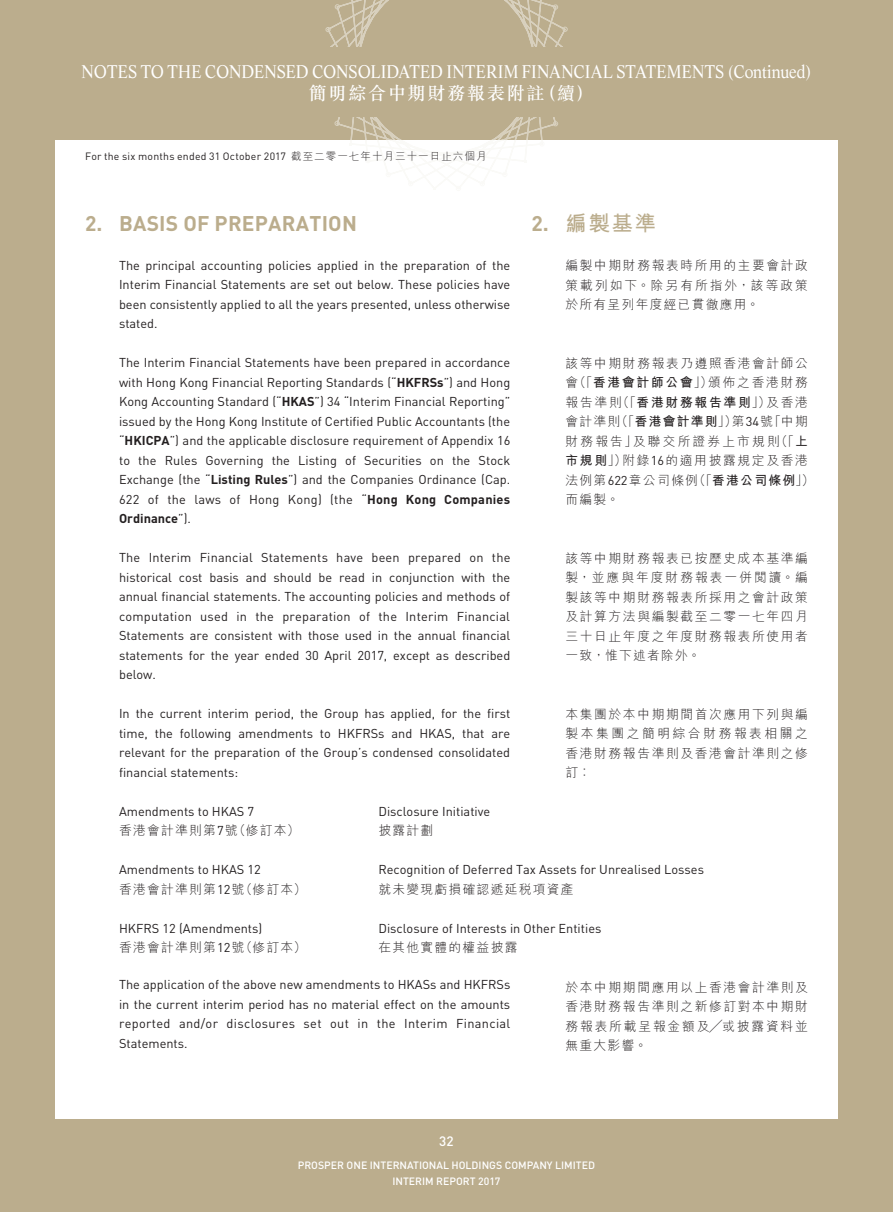
<style>
.page{position:relative;width:893px;height:1212px;background:#bbad8d}
.page>*{position:absolute;margin:0;border:0;box-sizing:border-box;transform-origin:0 0}
.t1{font:700 21px "DIN Pro";letter-spacing:.01em;color:#bbad8d}
.t2{font:700 21px "M Hei HK";color:#bbad8d}
.t3{font:18px "Life LT Std";color:#fff;scale:.9 1}
.t4{font:500 18px "M Sung HK";letter-spacing:.1em;color:#fff}
.t5{font:500 13.5px "DIN Pro";color:#fff}
.t6{font:12.75px/19.5px "DIN Pro";color:#231f20;text-align:justify}
.t7{font:300 12.75px/19.5px "M Hei HK";letter-spacing:.125em;color:#231f20;text-align:justify}
.t8{font:300 12.75px "M Hei HK";letter-spacing:.1em;color:#231f20}
.t9{font:500 10.5px/15.8px "DIN Pro";color:#fff;text-align:center}
.t10{font:10.5px "DIN Pro";letter-spacing:.02em;color:#231f20}
.s1{font-family:"M Hei HK";font-weight:300}
.s2{font-family:"DIN Pro"}
.s3{font-weight:700}
.s4{font-family:"DIN Pro";font-weight:400}
</style>
<div class="page">
<div style="left:55px;top:140px;width:783px;height:978px;background:#fff"></div>
<svg style="left:321px;top:0;width:251px;height:140px"></svg>
<div style="left:54px;top:47px;width:785px;height:69px;background:#bbad8d"></div>
<h2 class="t3" style="left:82px;top:61px;width:812px">NOTES TO THE CONDENSED CONSOLIDATED INTERIM FINANCIAL STATEMENTS (Continued)</h2>
<h2 class="t4" style="left:309px;top:81px;width:286px">簡明綜合中期財務報表附註 （續）</h2>
<p class="t10" style="left:85px;top:149px;width:403px">For the six months ended 31 October 2017 <span class="s1">截至二零一七年十月三十一日止六個月</span></p>
<h1 class="t2" style="left:531px;top:208px;width:126px"><span class="s2">2.</span> 編製基準</h1>
<p class="t7" style="left:566px;top:256px;width:244px">編製中期財務報表時所用的主要會計政策載列如下。除另有所指外，該等政策於所有呈列年度經已貫徹應用。</p>
<h1 class="t1" style="left:85px;top:209px;width:273px">2. BASIS OF PREPARATION</h1>
<p class="t6" style="left:119px;top:255px;width:393px">The principal accounting policies applied in the preparation of the Interim Financial Statements are set out below. These policies have been consistently applied to all the years presented, unless otherwise stated.</p>
<p class="t6" style="left:119px;top:352px;width:393px">The Interim Financial Statements have been prepared in accordance with Hong Kong Financial Reporting Standards (“<span class="s3">HKFRSs</span>”) and Hong Kong Accounting Standard (“<span class="s3">HKAS</span>”) 34 “Interim Financial Reporting” issued by the Hong Kong Institute of Certified Public Accountants (the “<span class="s3">HKICPA</span>”) and the applicable disclosure requirement of Appendix 16 to the Rules Governing the Listing of Securities on the Stock Exchange (the “<span class="s3">Listing Rules</span>”) and the Companies Ordinance (Cap.<br>622 of the laws of Hong Kong) (the “<span class="s3">Hong Kong Companies Ordinance</span>”).</p>
<p class="t6" style="left:119px;top:547px;width:393px">The Interim Financial Statements have been prepared on the historical cost basis and should be read in conjunction with the annual financial statements. The accounting policies and methods of computation used in the preparation of the Interim Financial Statements are consistent with those used in the annual financial statements for the year ended 30 April 2017, except as described below.</p>
<p class="t6" style="left:119px;top:703px;width:393px">In the current interim period, the Group has applied, for the first time, the following amendments to HKFRSs and HKAS, that are relevant for the preparation of the Group’s condensed consolidated financial statements:</p>
<p class="t6" style="left:119px;top:801px;width:137px">Amendments to HKAS 7</p>
<p class="t6" style="left:378px;top:801px;width:113px">Disclosure Initiative</p>
<p class="t8" style="left:119px;top:824px;width:182px">香港會計準則第<span class="s4">7</span>號（修訂本）</p>
<p class="t7" style="left:378px;top:821px;width:56px">披露計劃</p>
<p class="t6" style="left:119px;top:859px;width:143px">Amendments to HKAS 12</p>
<p class="t6" style="left:378px;top:859px;width:327px">Recognition of Deferred Tax Assets for Unrealised Losses</p>
<p class="t8" style="left:119px;top:882px;width:189px">香港會計準則第<span class="s4">12</span>號（修訂本）</p>
<p class="t8" style="left:378px;top:882px;width:197px">就未變現虧損確認遞延稅項資產</p>
<p class="t6" style="left:119px;top:918px;width:145px">HKFRS 12 (Amendments)</p>
<p class="t6" style="left:378px;top:918px;width:224px">Disclosure of Interests in Other Entities</p>
<p class="t8" style="left:119px;top:941px;width:189px">香港會計準則第<span class="s4">12</span>號（修訂本）</p>
<p class="t8" style="left:378px;top:941px;width:140px">在其他實體的權益披露</p>
<p class="t6" style="left:119px;top:974px;width:393px">The application of the above new amendments to HKASs and HKFRSs in the current interim period has no material effect on the amounts reported and/or disclosures set out in the Interim Financial Statements.</p>
<p class="t7" style="left:565px;top:353px;width:250px;text-align:left">該等中期財務報表乃遵照香港會計師公會（「<span class="s3">香港會計師公會</span>」）頒佈之香港財務報告準則（「<span class="s3">香港財務報告準則</span>」）及香港會計準則（「<span class="s3">香港會計準則</span>」）第<span class="s4">34</span>號「中期財務報告」及聯交所證券上市規則（「<span class="s3">上市規則</span>」）附錄<span class="s4">16</span>的適用披露規定及香港法例第<span class="s4">622</span>章公司條例（「<span class="s3">香港公司條例</span>」）而編製。</p>
<p class="t7" style="left:566px;top:548px;width:244px">該等中期財務報表已按歷史成本基準編製，並應與年度財務報表一併閱讀。編製該等中期財務報表所採用之會計政策及計算方法與編製截至二零一七年四月三十日止年度之年度財務報表所使用者一致，惟下述者除外。</p>
<p class="t7" style="left:566px;top:704px;width:244px">本集團於本中期期間首次應用下列與編製本集團之簡明綜合財務報表相關之香港財務報告準則及香港會計準則之修訂︰</p>
<p class="t7" style="left:566px;top:977px;width:244px">於本中期期間應用以上香港會計準則及香港財務報告準則之新修訂對本中期財務報表所載呈報金額及╱或披露資料並無重大影響。</p>
<p class="t5" style="left:439px;top:1132px;width:16px">32</p>
<p class="t9" style="left:298px;top:1157px;width:299px">PROSPER ONE INTERNATIONAL HOLDINGS COMPANY LIMITED<br>INTERIM REPORT 2017</p>
</div>
